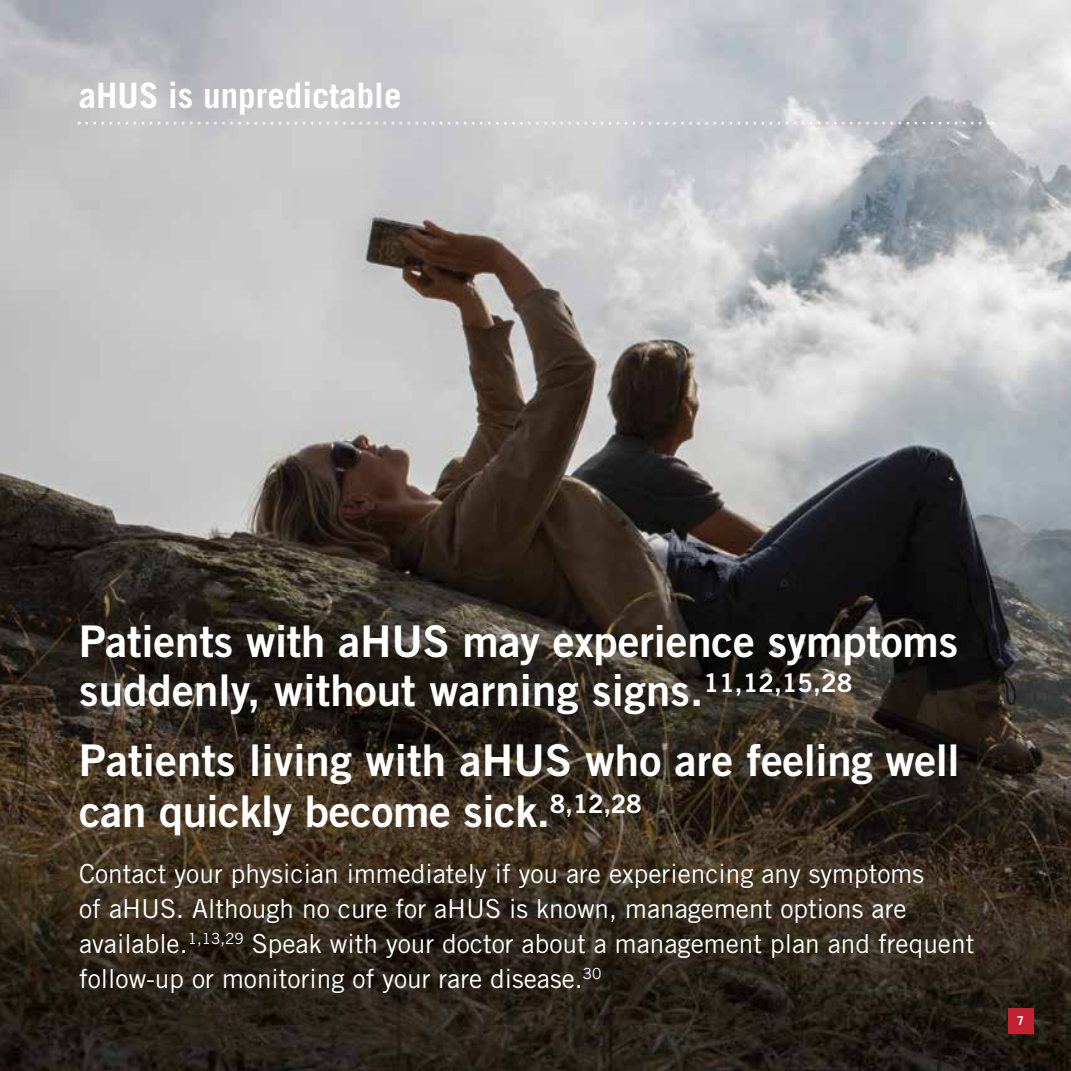
<style>
.page{position:relative;width:1071px;height:1071px;background:#fff}
.page>*{position:absolute;margin:0;border:0;box-sizing:border-box;transform-origin:0 0}
.t1{font:43.75px/49px "Trade Gothic LT Std Bd 2";letter-spacing:-.005em;color:#fff}
.t2{font:700 35px "Trade Gothic";color:#fff}
.t3{font:26.25px/35px "Trade Gothic LT Std";color:#fff}
.t4{font:700 12.25px "Trade Gothic";color:#fff}
</style>
<div class="page">
<img style="left:1px;top:0;width:1070px;height:1071px">
<svg style="left:87px;top:122px;width:906px;height:3px"></svg>
<div style="left:1008px;top:1008px;width:25px;height:25px;background:#c32032"></div>
<img style="left:0;top:0;width:1px;height:1071px">
<h2 class="t2" style="left:79px;top:74px;width:324px">aHUS is unpredictable</h2>
<h1 class="t1" style="left:79px;top:617px;width:881px">Patients with aHUS may experience symptoms suddenly, without warning signs.<sup>11,12,15,28</sup></h1>
<h1 class="t1" style="left:79px;top:735px;width:882px;line-height:50.8px">Patients living with aHUS who are feeling well can quickly become sick.<sup>8,12,28</sup></h1>
<p class="t3" style="left:79px;top:856px;width:897px">Contact your physician immediately if you are experiencing any symptoms<br>of aHUS. Although no cure for aHUS is known, management options are available.<sup>1,13,29</sup> Speak with your doctor about a management plan and frequent follow-up or monitoring of your rare disease.<sup>30</sup></p>
<p class="t4" style="left:1017px;top:1013px;width:8px">7</p>
</div>
